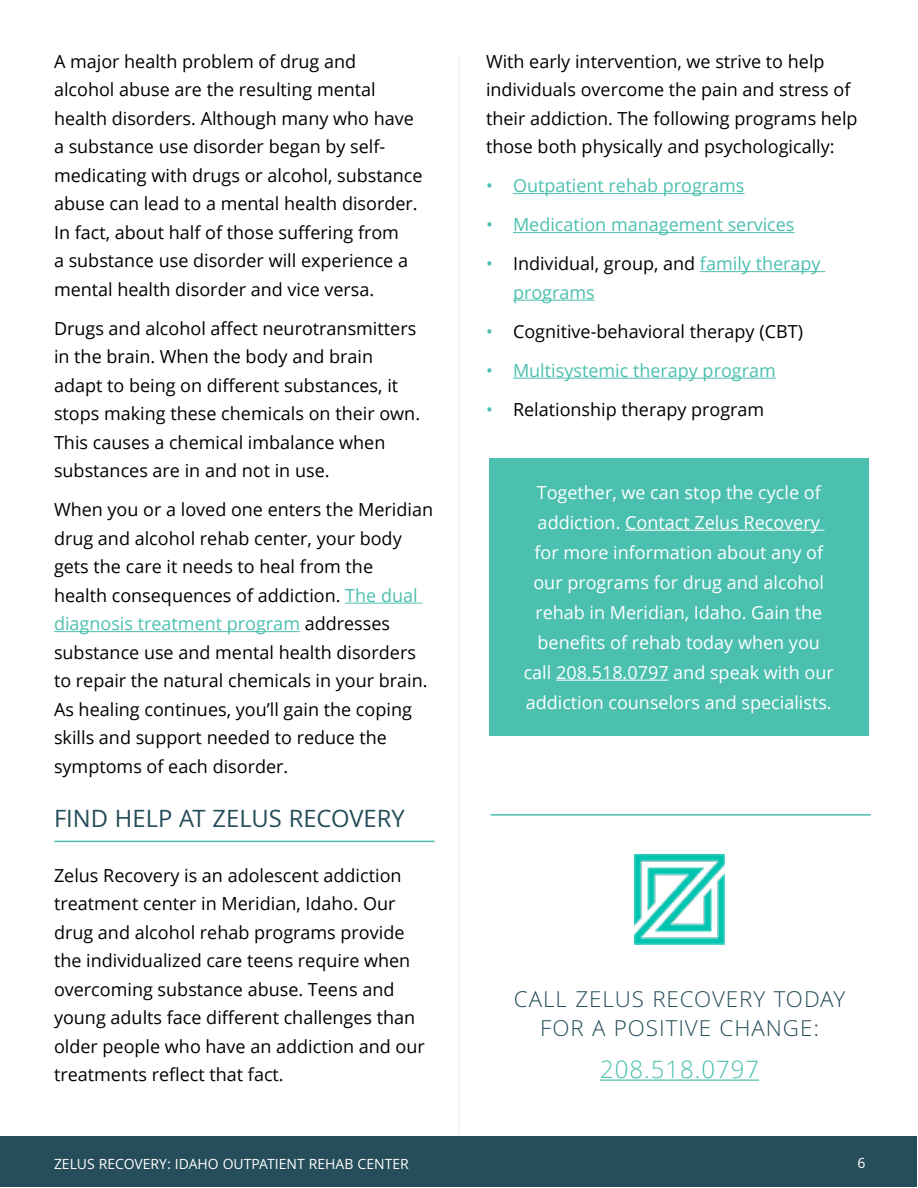
<style>
.page{position:relative;width:918px;height:1188px;background:#fff}
.page>*{position:absolute;margin:0;border:0;box-sizing:border-box;transform-origin:0 0}
.t1{font:25.5px "Khula";color:#254d5a}
.t2{font:300 24px/28.8px "Khula";letter-spacing:.04em;color:#254d5a;text-align:center}
.t3{font:300 24px "Open Sans";letter-spacing:.04em;color:#4bc0af}
.t4{font:18px/28.5px "Open Sans";color:#000}
.t5{font:18px/30px "Open Sans";color:#fff;text-align:center}
.t6{font:18px/28.5px "Open Sans";color:#4bc0af}
.t7{font:15px "Khula";color:#fff}
.s1{color:#4bc0af}
.s2{color:#000}
</style>
<div class="page">
<div style="left:1px;top:1136px;width:916px;height:51px;background:#254d5a"></div>
<hr style="left:458px;top:54px;width:2px;height:1082px;background:#000">
<hr style="left:345px;top:603px;width:77px;height:1px;background:#4bc0af">
<hr style="left:54px;top:631px;width:246px;height:1px;background:#4bc0af">
<hr style="left:513px;top:193px;width:232px;height:1px;background:#4bc0af">
<hr style="left:513px;top:232px;width:282px;height:1px;background:#4bc0af">
<hr style="left:700px;top:271px;width:125px;height:1px;background:#4bc0af">
<hr style="left:513px;top:300px;width:82px;height:1px;background:#4bc0af">
<hr style="left:513px;top:378px;width:263px;height:1px;background:#4bc0af">
<hr style="left:600px;top:1080px;width:159px;height:1px;background:#4bc0af">
<hr style="left:54px;top:841px;width:381px;height:1px;background:#4bc0af">
<hr style="left:491px;top:814px;width:380px;height:2px;background:#4bc0af">
<div style="left:489px;top:458px;width:380px;height:278px;background:#4bc0af"></div>
<hr style="left:625px;top:530px;width:200px;height:1px;background:#fff">
<hr style="left:556px;top:680px;width:113px;height:1px;background:#fff">
<img style="left:634px;top:854px;width:91px;height:91px">
<p class="t4" style="left:54px;top:47px;width:370px">A major health problem of drug and<br>alcohol abuse are the resulting mental health disorders. Although many who have a substance use disorder began by self&shy;medicating with drugs or alcohol, substance abuse can lead to a mental health disorder.<br>In fact, about half of those suffering from<br>a substance use disorder will experience a mental health disorder and vice versa.</p>
<p class="t4" style="left:54px;top:313px;width:368px">Drugs and alcohol affect neurotransmitters in the brain. When the body and brain adapt to being on different substances, it stops making these chemicals on their own.<br>This causes a chemical imbalance when substances are in and not in use.</p>
<p class="t4" style="left:54px;top:495px;width:381px">When you or a loved one enters the Meridian drug and alcohol rehab center, your body gets the care it needs to heal from the<br>health consequences of addiction. <span class="s1">The dual diagnosis treatment program</span> addresses substance use and mental health disorders to repair the natural chemicals in your brain.<br>As healing continues, you’ll gain the coping skills and support needed to reduce the symptoms of each disorder.</p>
<h1 class="t1" style="left:54px;top:803px;width:352px">FIND HELP AT ZELUS RECOVERY</h1>
<p class="t4" style="left:54px;top:861px;width:372px">Zelus Recovery is an adolescent addiction treatment center in Meridian, Idaho. Our drug and alcohol rehab programs provide the individualized care teens require when overcoming substance abuse. Teens and young adults face different challenges than older people who have an addiction and our treatments reflect that fact.</p>
<p class="t4" style="left:486px;top:47px;width:373px">With early intervention, we strive to help individuals overcome the pain and stress of their addiction. The following programs help those both physically and psychologically:</p>
<p class="t6" style="left:486px;top:171px;width:260px">• Outpatient rehab programs</p>
<p class="t6" style="left:486px;top:210px;width:310px">• Medication management services</p>
<p class="t6" style="left:513px;top:249px;width:309px;text-indent:-27px">• <span class="s2">Individual, group, and</span> family therapy programs</p>
<p class="t4" style="left:486px;top:317px;width:319px"><span class="s1">•</span> Cognitive-behavioral therapy (CBT)</p>
<p class="t6" style="left:486px;top:356px;width:291px">• Multisystemic therapy program</p>
<p class="t4" style="left:486px;top:395px;width:280px"><span class="s1">•</span> Relationship therapy program</p>
<p class="t5" style="left:524px;top:477px;width:312px">Together, we can stop the cycle of addiction. Contact Zelus Recovery for more information about any of our programs for drug and alcohol rehab in Meridian, Idaho. Gain the benefits of rehab today when you call 208.518.0797 and speak with our addiction counselors and specialists.</p>
<h2 class="t2" style="left:514px;top:987px;width:333px">CALL ZELUS RECOVERY TODAY<br>FOR A POSITIVE CHANGE:</h2>
<h2 class="t3" style="left:600px;top:1053px;width:161px">208.518.0797</h2>
<p class="t7" style="left:54px;top:1155px;width:356px">ZELUS RECOVERY: IDAHO OUTPATIENT REHAB CENTER</p>
<p class="t7" style="left:858px;top:1154px;width:9px">6</p>
</div>
